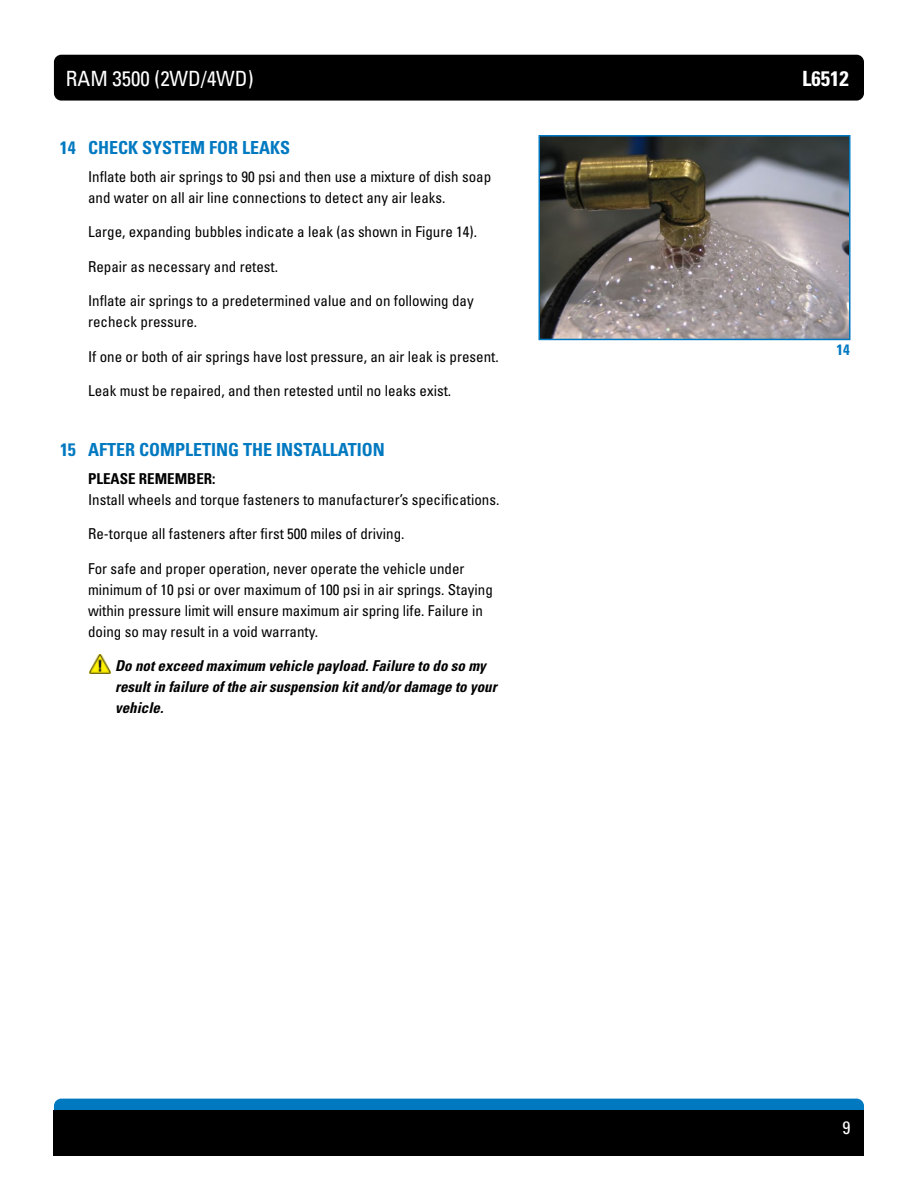
<style>
.page{position:relative;width:918px;height:1188px;background:#fff}
.page>*{position:absolute;margin:0;border:0;box-sizing:border-box;transform-origin:0 0}
.t1{font:condensed 21px "Univers LT Std";color:#fff}
.t2{font:700 condensed 21px "Univers LT Std";color:#fff}
.t3{font:700 condensed 18px "Univers LT Std";color:#0079c1}
.t4{font:condensed 18px "Univers LT Std";color:#fff}
.t5{font:condensed 15px/21px "Univers LT Std";color:#000}
.t6{font:italic 700 condensed 15px/21px "Univers LT Std";color:#000}
.t7{font:700 condensed 15px "Univers LT Std";color:#000}
.t8{font:700 condensed 15px "Univers LT Std";color:#0079c1}
</style>
<div class="page">
<div style="left:54px;top:55px;width:810px;height:46px;background:#000;border-radius:7px"></div>
<div style="left:54px;top:1099px;width:810px;height:45px;background:#0079c1;border-radius:7px"></div>
<div style="left:54px;top:1110px;width:810px;height:46px;background:#000"></div>
<img style="left:541px;top:138px;width:306px;height:199px">
<div style="left:538px;top:135px;width:312px;height:205px;border:2px solid #0079c1"></div>
<img style="left:90px;top:655px;width:20px;height:18px">
<h1 class="t1" style="left:66px;top:65px;width:189px">RAM 3500 (2WD/4WD)</h1>
<h1 class="t2" style="left:802px;top:65px;width:48px">L6512</h1>
<p class="t3" style="left:60px;top:137px;width:232px">14 CHECK SYSTEM FOR LEAKS</p>
<p class="t5" style="left:88px;top:166px;width:405px">Inflate both air springs to 90 psi and then use a mixture of dish soap and water on all air line connections to detect any air leaks.</p>
<p class="t5" style="left:88px;top:221px;width:391px">Large, expanding bubbles indicate a leak (as shown in Figure 14).</p>
<p class="t5" style="left:88px;top:256px;width:191px">Repair as necessary and retest.</p>
<p class="t5" style="left:88px;top:290px;width:387px">Inflate air springs to a predetermined value and on following day recheck pressure.</p>
<p class="t5" style="left:88px;top:346px;width:412px">If one or both of air springs have lost pressure, an air leak is present.</p>
<p class="t5" style="left:88px;top:380px;width:365px">Leak must be repaired, and then retested until no leaks exist.</p>
<p class="t3" style="left:60px;top:438px;width:326px">15 AFTER COMPLETING THE INSTALLATION</p>
<p class="t7" style="left:88px;top:469px;width:129px">PLEASE REMEMBER:</p>
<p class="t5" style="left:88px;top:489px;width:413px">Install wheels and torque fasteners to manufacturer’s specifications.</p>
<p class="t5" style="left:88px;top:523px;width:318px">Re-torque all fasteners after first 500 miles of driving.</p>
<p class="t5" style="left:88px;top:558px;width:406px">For safe and proper operation, never operate the vehicle under minimum of 10 psi or over maximum of 100 psi in air springs. Staying within pressure limit will ensure maximum air spring life. Failure in doing so may result in a void warranty.</p>
<p class="t6" style="left:115px;top:655px;width:383px">Do not exceed maximum vehicle payload. Failure to do so my result in failure of the air suspension kit and/or damage to your vehicle.</p>
<p class="t8" style="left:836px;top:340px;width:15px">14</p>
<p class="t4" style="left:843px;top:1116px;width:9px">9</p>
</div>
